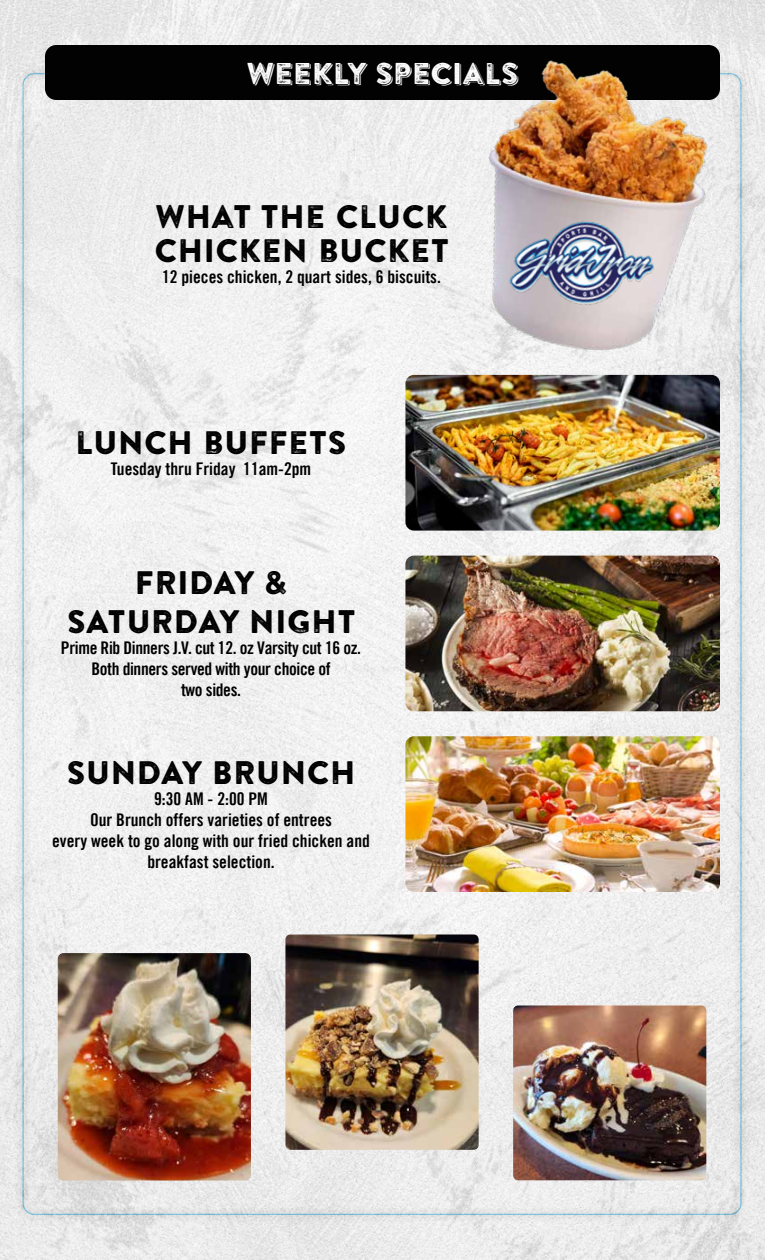
<style>
.page{position:relative;width:765px;height:1260px;background:#fff}
.page>*{position:absolute;margin:0;border:0;box-sizing:border-box;transform-origin:0 0}
.t1{font:32.5px/33.8px "Brandon Printed One";color:#000}
.t2{font:30px "Brandon Printed Two Shadow";color:#fff}
.t3{font:17.5px/21px "Trade Gothic LT Bold Cond Twenty";color:#000;text-align:center}
.t4{font:17.5px/21px "Trade Gothic LT Bold Cond Twenty";letter-spacing:-.02em;color:#000;text-align:center}
</style>
<div class="page">
<img style="left:0;top:0;width:765px;height:1260px">
<img style="left:58px;top:953px;width:193px;height:228px">
<img style="left:513px;top:1005px;width:193px;height:175px">
<img style="left:285px;top:935px;width:194px;height:215px">
<div style="left:45px;top:45px;width:675px;height:55px;background:#020202;border-radius:11px"></div>
<img style="left:451px;top:34px;width:295px;height:355px">
<img style="left:405px;top:556px;width:315px;height:155px">
<img style="left:405px;top:736px;width:315px;height:156px">
<img style="left:405px;top:375px;width:315px;height:156px">
<img style="left:496px;top:199px;width:174px;height:129px">
<h2 class="t2" style="left:246px;top:54px;width:274px">WEEKLY SPECIALS</h2>
<h1 class="t1" style="left:154px;top:199px;width:297px">WHAT THE CLUCK<br>CHICKEN BUCKET</h1>
<p class="t3" style="left:162px;top:266px;width:280px">12 pieces chicken, 2 quart sides, 6 biscuits.</p>
<h1 class="t1" style="left:75px;top:425px;width:273px">LUNCH BUFFETS</h1>
<p class="t3" style="left:111px;top:458px;width:202px">Tuesday thru Friday 11am-2pm</p>
<h1 class="t1" style="left:67px;top:562px;width:291px;line-height:39px;text-align:center">FRIDAY &amp;<br>SATURDAY NIGHT</h1>
<p class="t4" style="left:61px;top:637px;width:302px">Prime Rib Dinners J.V. cut 12. oz Varsity cut 16 oz.<br>Both dinners served with your choice of<br>two sides.</p>
<h1 class="t1" style="left:66px;top:755px;width:291px">SUNDAY BRUNCH</h1>
<p class="t3" style="left:52px;top:788px;width:319px">9:30 AM - 2:00 PM<br>Our Brunch offers varieties of entrees<br>every week to go along with our fried chicken and breakfast selection.</p>
</div>
